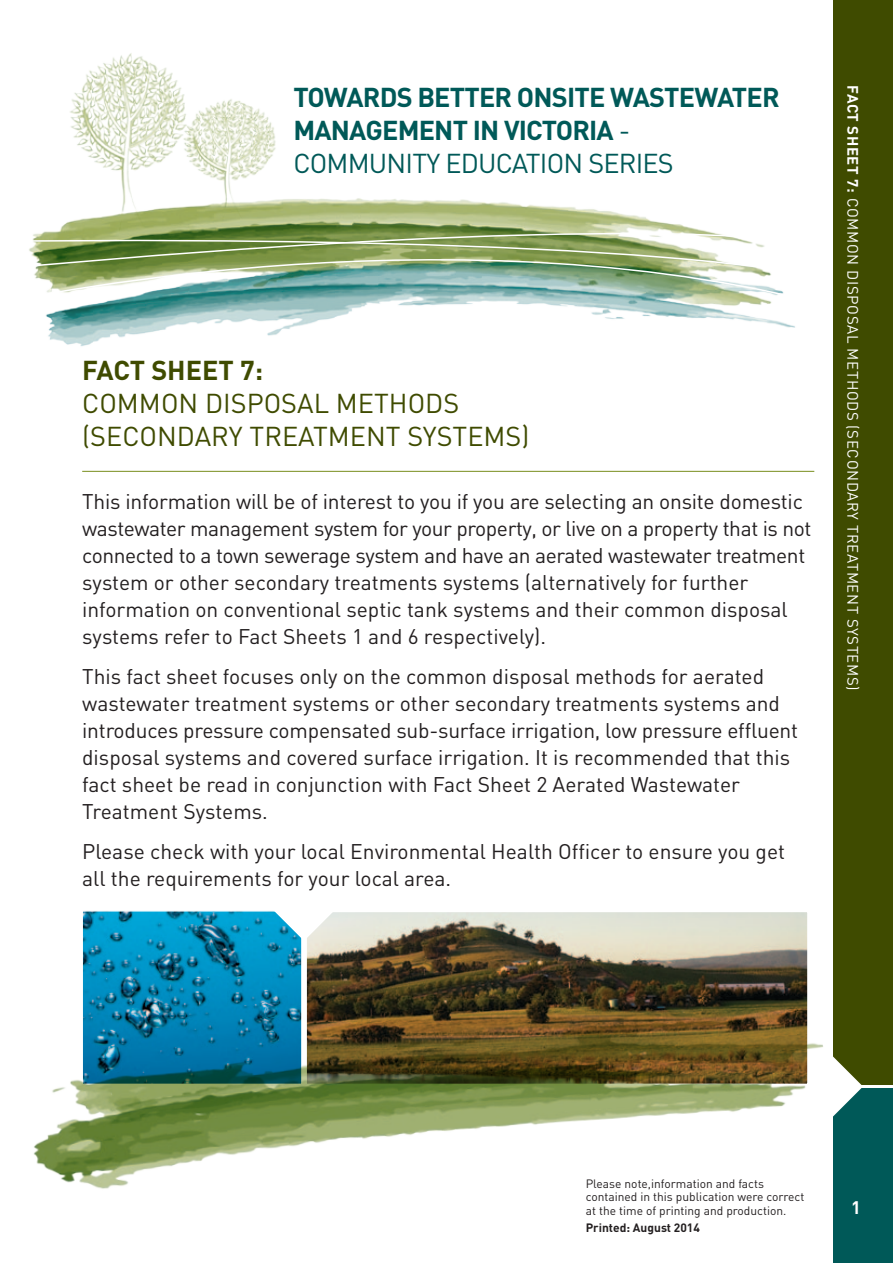
<style>
.page{position:relative;width:893px;height:1263px;background:#fff}
.page>*{position:absolute;margin:0;border:0;box-sizing:border-box;transform-origin:0 0}
.t1{font:700 27px/33px "DIN";letter-spacing:-.03em;color:#005958}
.t2{font:27px/33px "DIN";color:#3f4b00}
.t3{font:700 27px "DIN";letter-spacing:-.01em;color:#3f4b00}
.t4{font:27px "DIN";color:#005958}
.t5{font:21px/27px "DIN";color:#231f20}
.t6{font:700 18px "DIN";color:#fff}
.t7{font:15px "DIN";letter-spacing:.04em;color:#fff}
.t8{font:12px/13.5px "DIN";color:#231f20}
.t9{font:700 12px "DIN";color:#231f20}
.s1{font-weight:400}
.s2{font-weight:700}
</style>
<div class="page">
<div style="left:833px;top:0;width:60px;height:1084px;background:#3f4b00"></div>
<div style="left:833px;top:1089px;width:60px;height:174px;background:#005958"></div>
<svg style="left:833px;top:1056px;width:29px;height:61px"></svg>
<img style="left:308px;top:914px;width:498px;height:31px">
<img style="left:84px;top:913px;width:216px;height:32px">
<img style="left:46px;top:53px;width:749px;height:293px">
<hr style="left:82px;top:471px;width:732px;height:1px;background:#788e1d">
<svg style="left:272px;top:911px;width:64px;height:29px"></svg>
<svg style="left:29px;top:204px;width:766px;height:105px"></svg>
<img style="left:33px;top:945px;width:790px;height:244px">
<p class="t1" style="left:293px;top:80px;width:488px">TOWARDS BETTER ONSITE WASTEWATER<br>MANAGEM ENT IN VICTORIA <span class="s1">-<br>Community EDUCATION</span></p>
<p class="t4" style="left:588px;top:147px;width:87px">Series</p>
<p class="t3" style="left:82px;top:352px;width:182px">FACT SHEET 7:</p>
<p class="t2" style="left:82px;top:386px;width:449px">Common Disposal M ethods (Secondary Treatment Systems)</p>
<p class="t5" style="left:82px;top:487px;width:731px">This information will be of interest to you if you are selecting an onsite domestic wastewater management system for your property, or live on a property that is not connected to a town sewerage system and have an aerated wastewater treatment system or other secondary treatments systems (alternatively for further information on conventional septic tank systems and their common disposal systems refer to Fact Sheets 1 and 6 respectively).</p>
<p class="t5" style="left:82px;top:662px;width:717px">This fact sheet focuses only on the common disposal methods for aerated wastewater treatment systems or other secondary treatments systems and introduces pressure compensated sub-surface irrigation, low pressure effluent disposal systems and covered surface irrigation. It is recommended that this fact sheet be read in conjunction with Fact Sheet 2 Aerated Wastewater Treatment Systems.</p>
<p class="t5" style="left:82px;top:837px;width:704px">Please check with your local Environmental H ealth Officer to ensure you get all the requirements for your local area.</p>
<p class="t7" style="left:862px;top:85px;width:607px;rotate:90deg"><span class="s2">FACT SHEET 7:</span> Common Disposal M ethods (Secondary Treatment Systems)</p>
<p class="t8" style="left:586px;top:1176px;width:220px">Please note,information and facts contained in this publication were correct at the time of printing and production.</p>
<p class="t9" style="left:586px;top:1220px;width:116px">PRINTED: AUGUST 2014</p>
<p class="t6" style="left:851px;top:1196px;width:11px">1</p>
</div>
